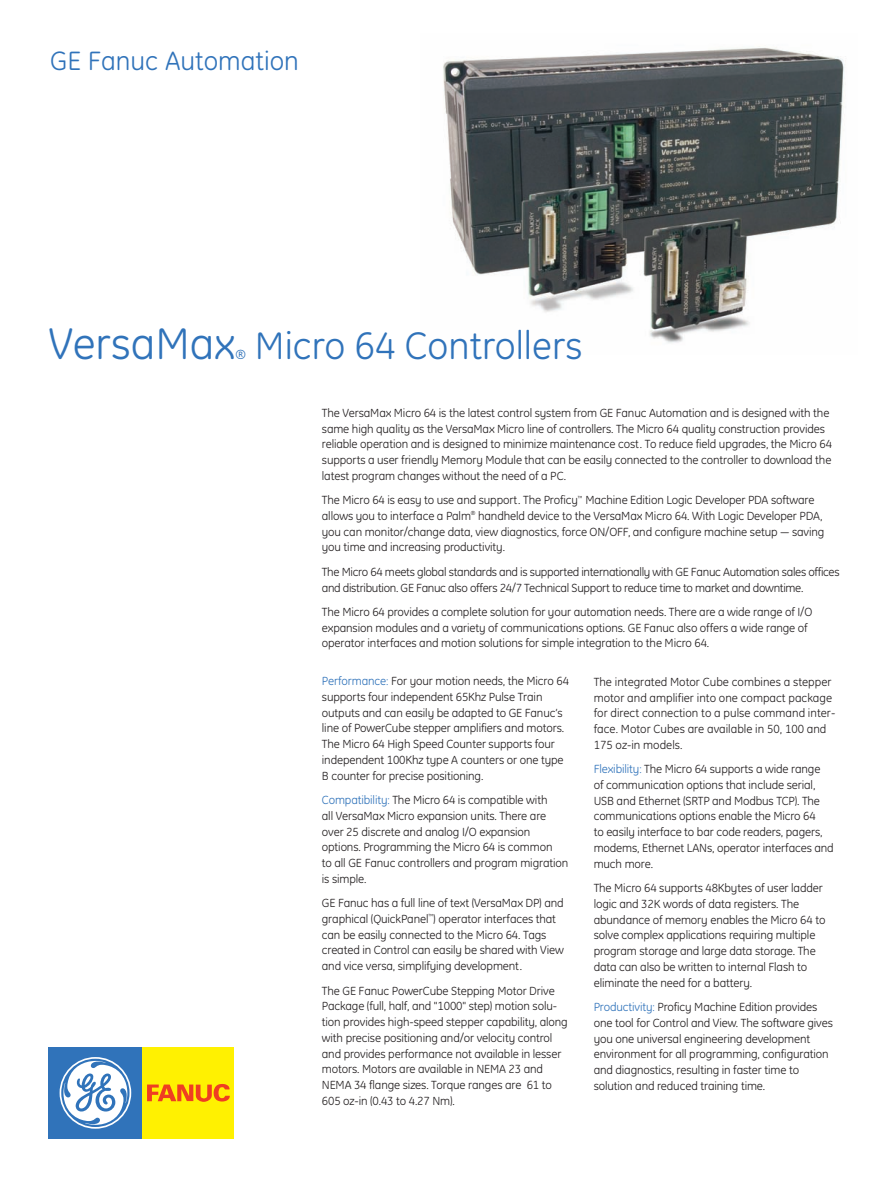
<style>
.page{position:relative;width:891px;height:1188px;background:#fff}
.page>*{position:absolute;margin:0;border:0;box-sizing:border-box;transform-origin:0 0}
.t1{font:45px "GE Inspira";color:#3073ba}
.t2{font:39px "GE Inspira";color:#3073ba}
.t3{font:27px "GE Inspira";color:#3073ba}
.t4{font:13.5px "GE Inspira";color:#3073ba}
.t5{font:12px/15.8px "GE Inspira";letter-spacing:-.01em;color:#231f20}
.s1{color:#3073ba}
</style>
<div class="page">
<div style="left:49px;top:1048px;width:93px;height:91px;background:#3073ba"></div>
<svg style="left:60px;top:1057px;width:71px;height:72px"></svg>
<div style="left:142px;top:1048px;width:92px;height:91px;background:#fff101"></div>
<svg style="left:147px;top:1084px;width:83px;height:18px"></svg>
<img style="left:443px;top:47px;width:402px;height:296px">
<h3 class="t3" style="left:50px;top:52px;width:250px">GE Fanuc Automation</h3>
<h1 class="t1" style="left:49px;top:328px;width:188px">VersaMax</h1>
<p class="t4" style="left:235px;top:350px;width:12px">®</p>
<h2 class="t2" style="left:255px;top:332px;width:329px">Micro 64 Controllers</h2>
<p class="t5" style="left:322px;top:406px;width:512px">The VersaMax Micro 64 is the latest control system from GE Fanuc Automation and is designed with the same high quality as the VersaMax Micro line of controllers. The Micro 64 quality construction provides reliable operation and is designed to minimize maintenance cost. To reduce field upgrades, the Micro 64 supports a user friendly Memory Module that can be easily connected to the controller to download the latest program changes without the need of a PC.</p>
<p class="t5" style="left:322px;top:493px;width:504px">The Micro 64 is easy to use and support. The Proficy<sup>™</sup> Machine Edition Logic Developer PDA software allows you to interface a Palm<sup>®</sup> handheld device to the VersaMax Micro 64. With Logic Developer PDA, you can monitor/change data, view diagnostics, force ON/OFF, and configure machine setup — saving you time and increasing productivity.</p>
<p class="t5" style="left:322px;top:565px;width:519px">The Micro 64 meets global standards and is supported internationally with GE Fanuc Automation sales offices and distribution. GE Fanuc also offers 24/7 Technical Support to reduce time to market and downtime.</p>
<p class="t5" style="left:322px;top:605px;width:492px">The Micro 64 provides a complete solution for your automation needs. There are a wide range of I/O expansion modules and a variety of communications options. GE Fanuc also offers a wide range of operator interfaces and motion solutions for simple integration to the Micro 64.</p>
<p class="t5" style="left:322px;top:674px;width:249px"><span class="s1">Performance:</span> For your motion needs, the Micro 64 supports four independent 65Khz Pulse Train outputs and can easily be adapted to GE Fanuc’s line of PowerCube stepper amplifiers and motors.<br>The Micro 64 High Speed Counter supports four independent 100Khz type A counters or one type B counter for precise positioning.</p>
<p class="t5" style="left:322px;top:793px;width:248px"><span class="s1">Compatibility:</span> The Micro 64 is compatible with<br>all VersaMax Micro expansion units. There are over 25 discrete and analog I/O expansion options. Programming the Micro 64 is common<br>to all GE Fanuc controllers and program migration is simple.</p>
<p class="t5" style="left:322px;top:897px;width:244px">GE Fanuc has a full line of text (VersaMax DP) and graphical (QuickPanel<sup>™</sup>) operator interfaces that can be easily connected to the Micro 64. Tags created in Control can easily be shared with View and vice versa, simplifying development.</p>
<p class="t5" style="left:322px;top:984px;width:247px">The GE Fanuc PowerCube Stepping Motor Drive Package (full, half, and "1000" step) motion solu&shy;tion provides high-speed stepper capability, along with precise positioning and/or velocity control and provides performance not available in lesser motors. Motors are available in NEMA 23 and NEMA 34 flange sizes. Torque ranges are 61 to 605 oz-in (0.43 to 4.27 Nm).</p>
<p class="t5" style="left:594px;top:675px;width:243px">The integrated Motor Cube combines a stepper motor and amplifier into one compact package for direct connection to a pulse command inter&shy;face. Motor Cubes are available in 50, 100 and 175 oz-in models.</p>
<p class="t5" style="left:594px;top:763px;width:242px"><span class="s1">Flexibility:</span> The Micro 64 supports a wide range<br>of communication options that include serial, USB and Ethernet (SRTP and Modbus TCP). The communications options enable the Micro 64<br>to easily interface to bar code readers, pagers, modems, Ethernet LANs, operator interfaces and much more.</p>
<p class="t5" style="left:594px;top:881px;width:233px">The Micro 64 supports 48Kbytes of user ladder logic and 32K words of data registers. The abundance of memory enables the Micro 64 to solve complex applications requiring multiple program storage and large data storage. The data can also be written to internal Flash to eliminate the need for a battery.</p>
<p class="t5" style="left:594px;top:1000px;width:241px"><span class="s1">Productivity:</span> Proficy Machine Edition provides one tool for Control and View. The software gives you one universal engineering development environment for all programming, configuration and diagnostics, resulting in faster time to solution and reduced training time.</p>
</div>
